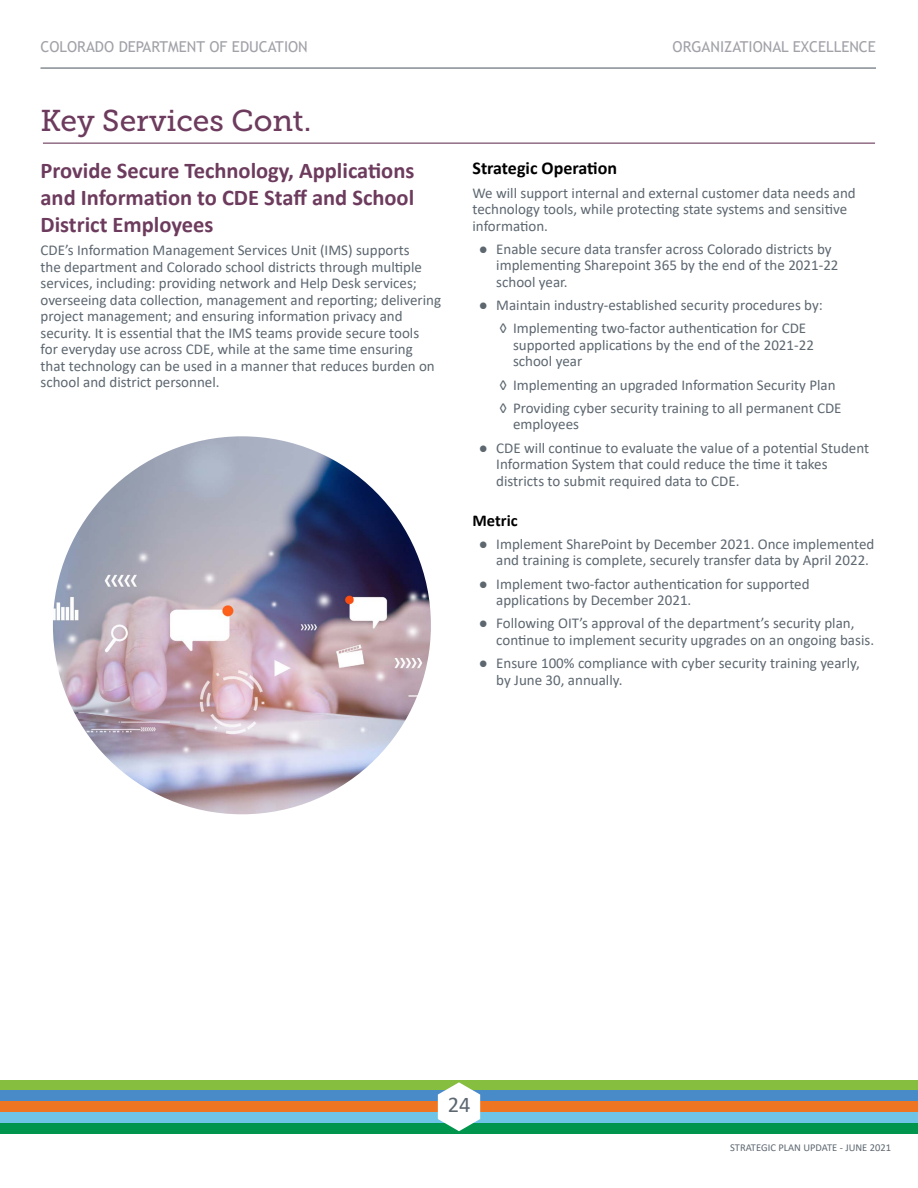
<style>
.page{position:relative;width:918px;height:1188px;background:#fff}
.page>*{position:absolute;margin:0;border:0;box-sizing:border-box;transform-origin:0 0}
.t1{font:30px "Museo Slab 500";color:#6d3b5d}
.t2{font:700 22.5px/27px "Calibri";color:#6d3b5d;text-align:justify}
.t3{font:22.5px "Calibri";color:#5d6770}
.t4{font:700 18px "Calibri";color:#000}
.t5{font:700 16.5px "Calibri";color:#000}
.t6{font:15px/16.5px "Calibri";color:#5d6770}
.t7{font:15px "Trebuchet MS";color:#a1a2a8}
.t8{font:10.5px "Calibri";color:#5d6770}
</style>
<div class="page">
<hr style="left:40px;top:68px;width:836px;height:1px;background:#5d6770">
<div style="left:0;top:1080px;width:918px;height:11px;background:#86be40"></div>
<div style="left:0;top:1091px;width:918px;height:10px;background:#498bc9"></div>
<div style="left:0;top:1101px;width:918px;height:11px;background:#ee7622"></div>
<div style="left:0;top:1112px;width:918px;height:11px;background:#6ec4e7"></div>
<div style="left:0;top:1123px;width:918px;height:11px;background:#00954c"></div>
<svg style="left:438px;top:1082px;width:42px;height:49px"></svg>
<hr style="left:43px;top:143px;width:832px;height:1px;background:#6d3b5d">
<img style="left:53px;top:436px;width:378px;height:378px;border-radius:189px">
<p class="t7" style="left:40px;top:37px;width:269px">COLORADO DEPARTMENT OF EDUCATION</p>
<h1 class="t1" style="left:40px;top:103px;width:272px">Key Services Cont.</h1>
<h2 class="t2" style="left:40px;top:157px;width:375px">Provide Secure Technology, Applications and Information to CDE Staff and School District Employees</h2>
<p class="t6" style="left:40px;top:241px;width:402px">CDE’s Information Management Services Unit (IMS) supports<br>the department and Colorado school districts through multiple services, including: providing network and Help Desk services; overseeing data collection, management and reporting; delivering project management; and ensuring information privacy and security. It is essential that the IMS teams provide secure tools<br>for everyday use across CDE, while at the same time ensuring that technology can be used in a manner that reduces burden on school and district personnel.</p>
<p class="t7" style="left:673px;top:37px;width:205px">ORGANIZATIONAL EXCELLENCE</p>
<p class="t4" style="left:472px;top:156px;width:146px">Strategic Operation</p>
<p class="t6" style="left:472px;top:184px;width:385px">We will support internal and external customer data needs and technology tools, while protecting state systems and sensitive information.</p>
<p class="t6" style="left:496px;top:240px;width:344px;text-indent:-17px">● Enable secure data transfer across Colorado districts by implementing Sharepoint 365 by the end of the 2021-22 school year.</p>
<p class="t6" style="left:479px;top:293px;width:345px;line-height:23.2px;text-align:center">● Maintain industry-established security procedures by: ◊ Implementing two-factor authentication for CDE</p>
<p class="t6" style="left:513px;top:336px;width:302px">supported applications by the end of the 2021-22 school year</p>
<p class="t6" style="left:500px;top:373px;width:344px;line-height:23.2px">◊ Implementing an upgraded Information Security Plan ◊ Providing cyber security training to all permanent CDE</p>
<p class="t6" style="left:513px;top:416px;width:68px">employees</p>
<p class="t6" style="left:496px;top:439px;width:374px;text-indent:-17px">● CDE will continue to evaluate the value of a potential Student<br>Information System that could reduce the time it takes districts to submit required data to CDE.</p>
<p class="t5" style="left:472px;top:509px;width:47px">Metric</p>
<p class="t6" style="left:496px;top:535px;width:380px;text-indent:-17px">● Implement SharePoint by December 2021. Once implemented and training is complete, securely transfer data by April 2022.</p>
<p class="t6" style="left:496px;top:575px;width:315px;text-indent:-17px">● Implement two-factor authentication for supported applications by December 2021.</p>
<p class="t6" style="left:496px;top:615px;width:379px;text-indent:-17px">● Following OIT’s approval of the department’s security plan, continue to implement security upgrades on an ongoing basis.</p>
<p class="t6" style="left:496px;top:655px;width:365px;text-indent:-17px">● Ensure 100% compliance with cyber security training yearly, by June 30, annually.</p>
<h2 class="t3" style="left:448px;top:1089px;width:24px">24</h2>
<p class="t8" style="left:730px;top:1140px;width:162px">STRATEGIC PLAN UPDATE - JUNE 2021</p>
</div>
